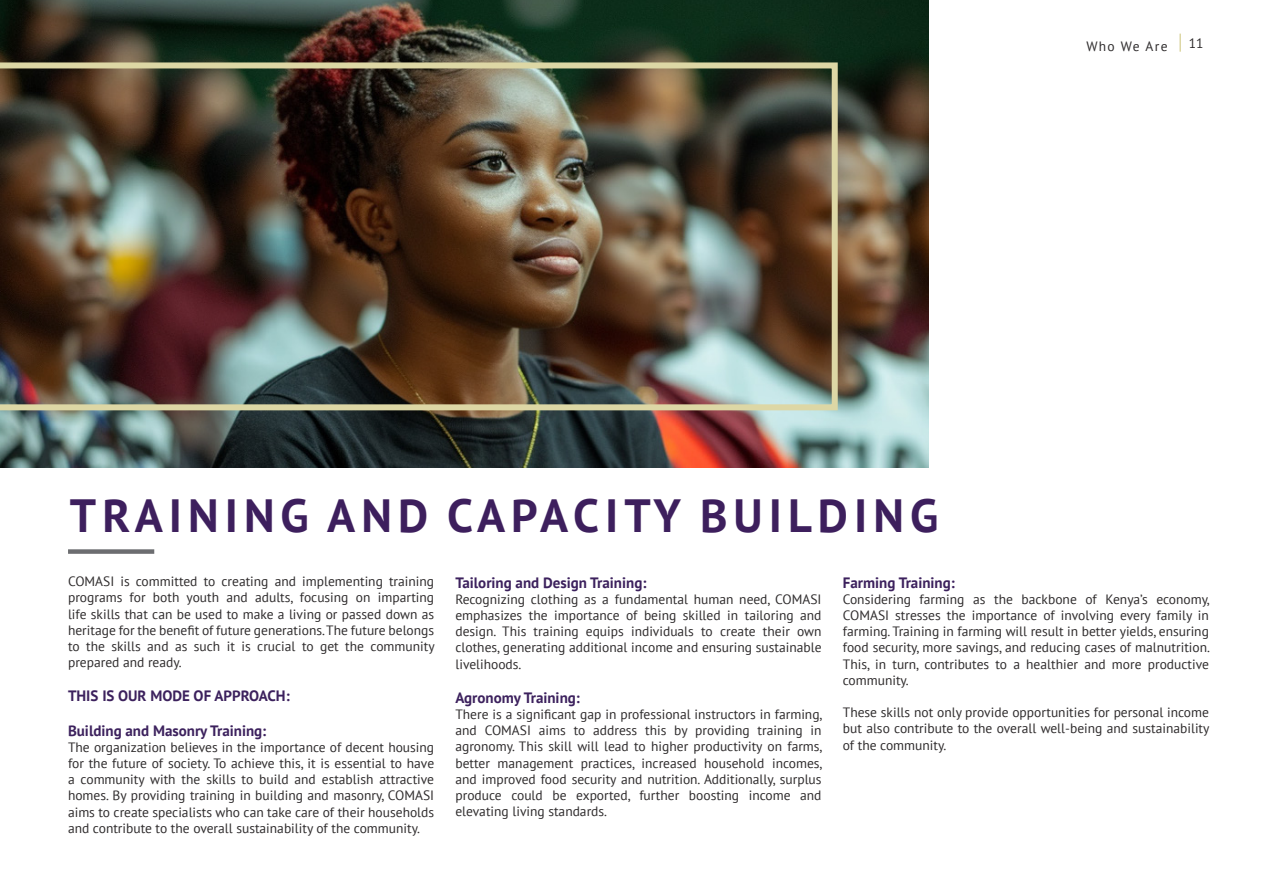
<style>
.page{position:relative;width:1263px;height:893px;background:#fff}
.page>*{position:absolute;margin:0;border:0;box-sizing:border-box;transform-origin:0 0}
.Big_Title{font:700 46.5px "PT Sans";letter-spacing:.13em;color:#3d1f5d}
.Text_Paragraph{font:700 15px "PT Sans";color:#3c215d}
.Text_Paragraph-2{font:13.5px/16.2px "PT Sans";color:#2e2b2c;text-align:justify}
</style>
<div class="page">
<img style="left:0;top:0;width:929px;height:468px">
<img style="left:0;top:59px;width:841px;height:354px">
<div style="left:68px;top:549px;width:86px;height:5px;background:#6c6d70"></div>
<svg style="left:1179px;top:34px;width:2px;height:18px"></svg>
<p class="Text_Paragraph-2" style="left:1086px;top:37px;width:83px">Who We Are</p>
<p class="Text_Paragraph-2" style="left:1189px;top:35px;width:16px">11</p>
<p class="Big_Title" style="left:70px;top:485px;width:870px">TRAINING AND CAPACITY BUILDING</p>
<p class="Text_Paragraph-2" style="left:68px;top:573px;width:368px">COMASI is committed to creating and implementing training programs for both youth and adults, focusing on imparting life skills that can be used to make a living or passed down as heritage for the benefit of future generations. The future belongs to the skills and as such it is crucial to get the community prepared and ready.</p>
<p class="Text_Paragraph" style="left:68px;top:686px;width:223px">THIS IS OUR MODE OF APPROACH:</p>
<p class="Text_Paragraph" style="left:68px;top:720px;width:200px">Building and Masonry Training:</p>
<p class="Text_Paragraph-2" style="left:68px;top:739px;width:368px">The organization believes in the importance of decent housing for the future of society. To achieve this, it is essential to have a community with the skills to build and establish attractive homes. By providing training in building and masonry, COMASI aims to create specialists who can take care of their households and contribute to the overall sustainability of the community.</p>
<p class="Text_Paragraph" style="left:455px;top:572px;width:192px">Tailoring and Design Training:</p>
<p class="Text_Paragraph-2" style="left:455px;top:591px;width:368px">Recognizing clothing as a fundamental human need, COMASI emphasizes the importance of being skilled in tailoring and design. This training equips individuals to create their own clothes, generating additional income and ensuring sustainable livelihoods.</p>
<p class="Text_Paragraph" style="left:455px;top:688px;width:126px">Agronomy Training:</p>
<p class="Text_Paragraph-2" style="left:455px;top:706px;width:369px">There is a significant gap in professional instructors in farming, and COMASI aims to address this by providing training in agronomy. This skill will lead to higher productivity on farms, better management practices, increased household incomes, and improved food security and nutrition. Additionally, surplus produce could be exported, further boosting income and elevating living standards.</p>
<p class="Text_Paragraph" style="left:843px;top:572px;width:114px">Farming Training:</p>
<p class="Text_Paragraph-2" style="left:843px;top:591px;width:369px">Considering farming as the backbone of Kenya’s economy, COMASI stresses the importance of involving every family in farming. Training in farming will result in better yields, ensuring food security, more savings, and reducing cases of malnutrition.<br>This, in turn, contributes to a healthier and more productive community.</p>
<p class="Text_Paragraph-2" style="left:843px;top:704px;width:368px">These skills not only provide opportunities for personal income but also contribute to the overall well-being and sustainability of the community.</p>
</div>
